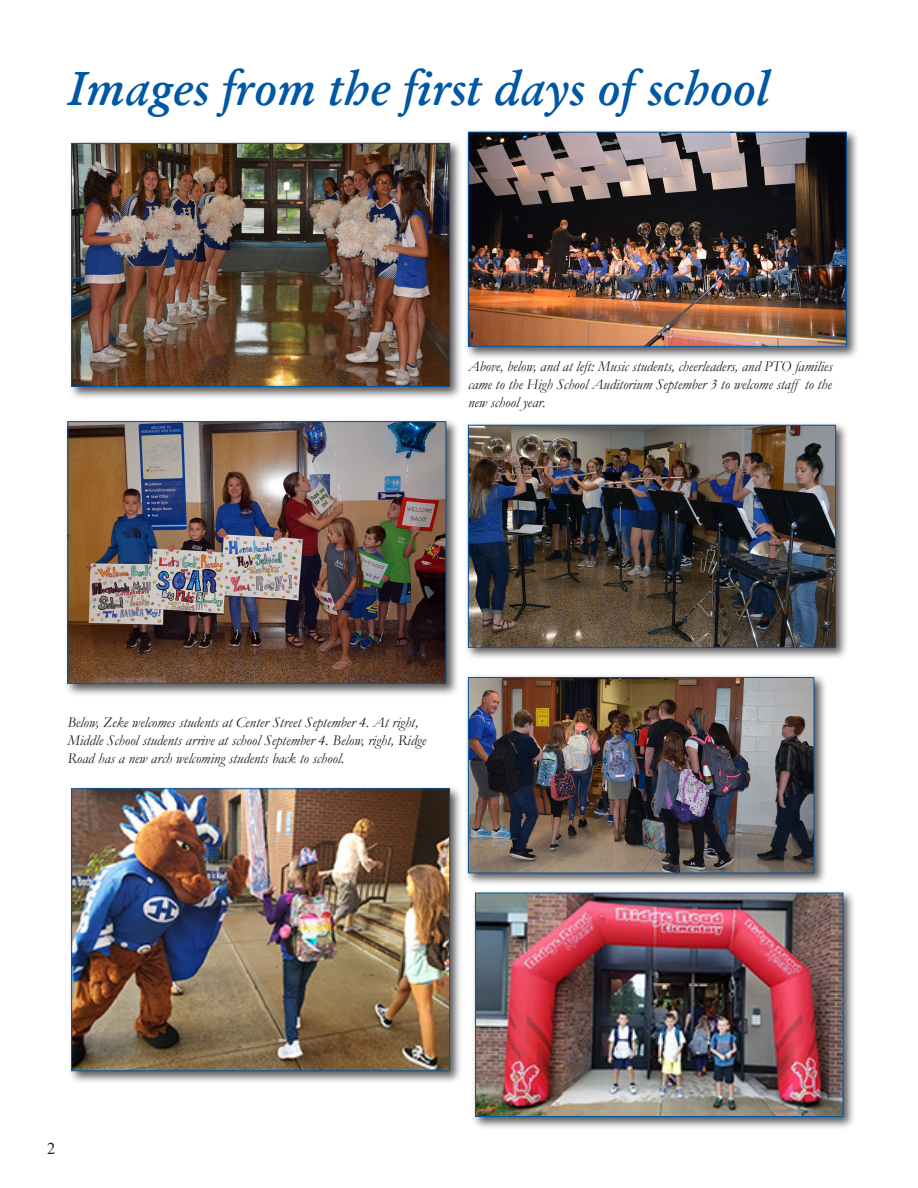
<style>
.page{position:relative;width:918px;height:1188px;background:#fff}
.page>*{position:absolute;margin:0;border:0;box-sizing:border-box;transform-origin:0 0}
.Headline{font:italic 600 48px "Garamond";color:#0057a4}
.t1{font:16.5px "Times New Roman";color:#231f20}
.t2{font:italic 15px/18px "Garamond";color:#231f20;text-align:justify}
</style>
<div class="page">
<div style="left:68px;top:785px;width:395px;height:299px;background:#231f20;opacity:.75"></div>
<img style="left:73px;top:790px;width:375px;height:279px">
<div style="left:71px;top:788px;width:379px;height:283px;border:1px solid #0057a4"></div>
<div style="left:472px;top:889px;width:384px;height:241px;background:#231f20;opacity:.75"></div>
<img style="left:477px;top:895px;width:364px;height:220px">
<div style="left:475px;top:893px;width:368px;height:224px;border:1px solid #0057a4"></div>
<div style="left:465px;top:421px;width:384px;height:240px;background:#231f20;opacity:.75"></div>
<img style="left:470px;top:427px;width:364px;height:219px">
<div style="left:468px;top:425px;width:368px;height:223px;border:1px solid #0057a4"></div>
<div style="left:465px;top:674px;width:362px;height:212px;background:#231f20;opacity:.75"></div>
<img style="left:470px;top:679px;width:342px;height:192px">
<div style="left:468px;top:677px;width:346px;height:196px;border:1px solid #0057a4"></div>
<div style="left:68px;top:140px;width:395px;height:260px;background:#231f20;opacity:.75"></div>
<img style="left:73px;top:145px;width:375px;height:240px">
<div style="left:71px;top:143px;width:379px;height:244px;border:1px solid #0057a4"></div>
<div style="left:64px;top:418px;width:395px;height:279px;background:#231f20;opacity:.75"></div>
<img style="left:70px;top:423px;width:374px;height:259px">
<div style="left:68px;top:421px;width:378px;height:263px;border:1px solid #0057a4"></div>
<div style="left:465px;top:128px;width:395px;height:232px;background:#231f20;opacity:.75"></div>
<img style="left:470px;top:134px;width:375px;height:211px">
<div style="left:468px;top:132px;width:379px;height:215px;border:1px solid #0057a4"></div>
<p class="Headline" style="left:68px;top:58px;width:704px">Images from the first days of school</p>
<p class="t2" style="left:468px;top:357px;width:366px">Above, below, and at left: Music students, cheerleaders, and PTO families came to the High School Auditorium September 3 to welcome staff to the new school year.</p>
<p class="t2" style="left:68px;top:713px;width:360px;text-align:left">Below, Zeke welcomes students at Center Street September 4. At right,<br>Middle School students arrive at school September 4. Below, right, Ridge<br>Road has a new arch welcoming students back to school.</p>
<p class="t1" style="left:47px;top:1137px;width:10px">2</p>
</div>
